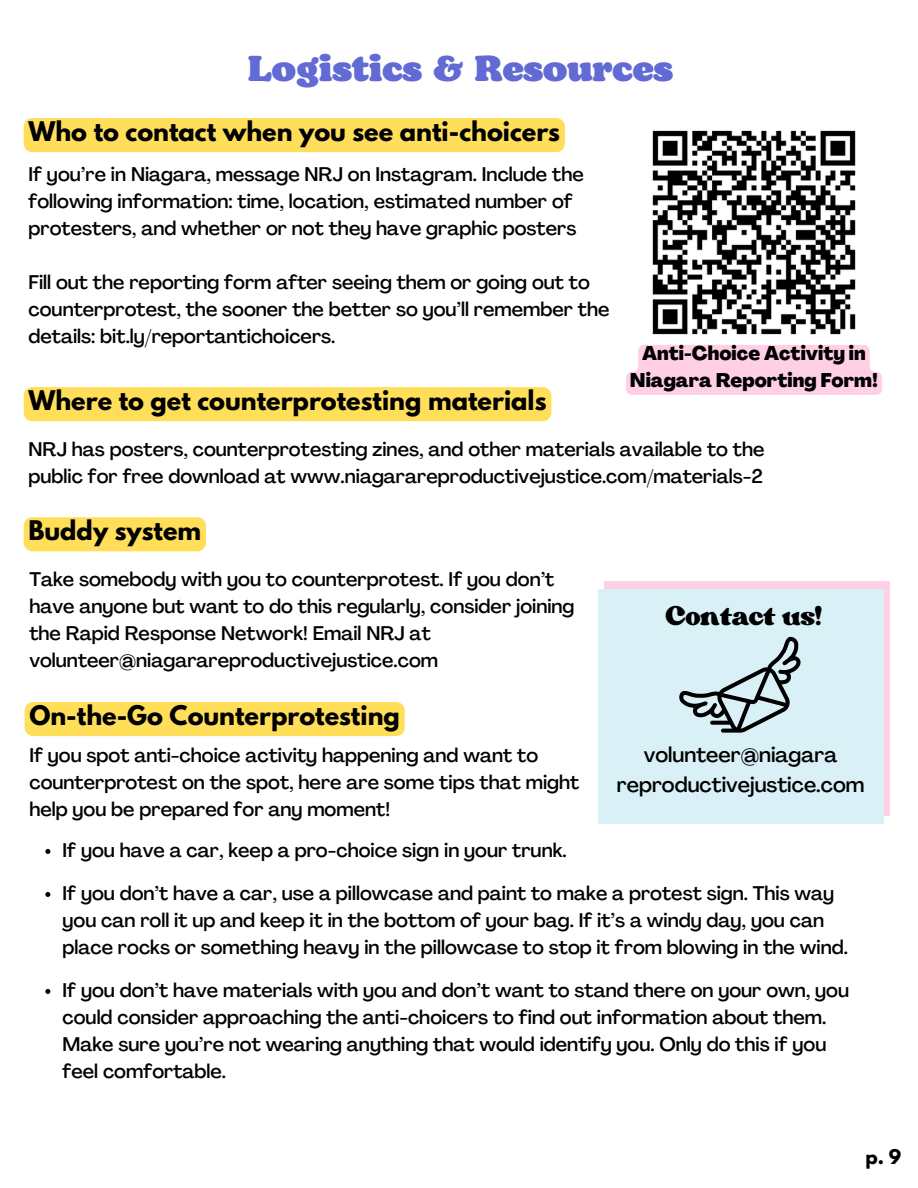
<style>
.page{position:relative;width:918px;height:1188px;background:#fff}
.page>*{position:absolute;margin:0;border:0;box-sizing:border-box;transform-origin:0 0}
.t1{font:38.85px "Margin";color:#000}
.t2{font:900 36px "Bogart";color:#626ad4}
.t3{font:700 24px "League Spartan";color:#000}
.t4{font:500 21px/29.1px "Agrandir";color:#000;text-align:center}
.t5{font:500 19.5px/27px "Agrandir";color:#000}
.t6{font:800 19.5px/27px "Agrandir";color:#000;text-align:center}
.t7{font:700 18px "League Spartan";color:#000}
</style>
<div class="page">
<div style="left:24px;top:118px;width:541px;height:34px;background:#ffde59"></div>
<div style="left:24px;top:387px;width:527px;height:34px;background:#ffde59;border-radius:9px"></div>
<div style="left:24px;top:517px;width:182px;height:34px;background:#ffde59;border-radius:9px"></div>
<div style="left:25px;top:702px;width:380px;height:34px;background:#ffde59;border-radius:9px"></div>
<div style="left:604px;top:581px;width:286px;height:235px;background:#ffcfe6"></div>
<svg style="left:45px;top:849px;width:5px;height:5px"></svg>
<svg style="left:45px;top:892px;width:5px;height:5px"></svg>
<svg style="left:45px;top:989px;width:5px;height:5px"></svg>
<img style="left:652px;top:130px;width:204px;height:205px">
<div style="left:626px;top:345px;width:256px;height:50px;background:#ffcfe6"></div>
<div style="left:598px;top:589px;width:285px;height:235px;background:#d9f0f6"></div>
<svg style="left:679px;top:636px;width:122px;height:97px"></svg>
<h2 class="t2" style="left:248px;top:42px;width:426px">Logistics &amp; Resources</h2>
<p class="t3" style="left:29px;top:112px;width:533px">Who to contact when you see anti-choicers</p>
<p class="t5" style="left:29px;top:161px;width:557px">If you’re in Niagara, message NRJ on Instagram. Include the following information: time, location, estimated number of protesters, and whether or not they have graphic posters</p>
<p class="t5" style="left:29px;top:269px;width:583px">Fill out the reporting form after seeing them or going out to counterprotest, the sooner the better so you’ll remember the details: bit.ly/reportantichoicers.</p>
<p class="t3" style="left:29px;top:381px;width:520px">Where to get counterprotesting materials</p>
<p class="t6" style="left:630px;top:340px;width:250px">Anti-Choice Activity in<br>Niagara Reporting Form!</p>
<p class="t5" style="left:29px;top:436px;width:738px">NRJ has posters, counterprotesting zines, and other materials available to the public for free download at www.niagarareproductivejustice.com/materials-2</p>
<p class="t3" style="left:29px;top:511px;width:174px">Buddy system</p>
<p class="t5" style="left:29px;top:566px;width:547px">Take somebody with you to counterprotest. If you don’t have anyone but want to do this regularly, consider joining the Rapid Response Network! Email NRJ at volunteer@niagarareproductivejustice.com</p>
<h1 class="t1" style="left:666px;top:597px;width:158px">Contact us!</h1>
<p class="t3" style="left:29px;top:696px;width:372px">On-the-Go Counterprotesting</p>
<p class="t5" style="left:29px;top:742px;width:552px">If you spot anti-choice activity happening and want to counterprotest on the spot, here are some tips that might help you be prepared for any moment!</p>
<p class="t5" style="left:63px;top:837px;width:506px">If you have a car, keep a pro-choice sign in your trunk.</p>
<p class="t5" style="left:63px;top:880px;width:787px">If you don’t have a car, use a pillowcase and paint to make a protest sign. This way you can roll it up and keep it in the bottom of your bag. If it’s a windy day, you can place rocks or something heavy in the pillowcase to stop it from blowing in the wind.</p>
<p class="t5" style="left:63px;top:977px;width:788px">If you don’t have materials with you and don’t want to stand there on your own, you could consider approaching the anti-choicers to find out information about them.<br>Make sure you’re not wearing anything that would identify you. Only do this if you feel comfortable.</p>
<p class="t4" style="left:617px;top:741px;width:249px">volunteer@niagara reproductivejustice.com</p>
<p class="t7" style="left:865px;top:1143px;width:37px">p. 9</p>
</div>
